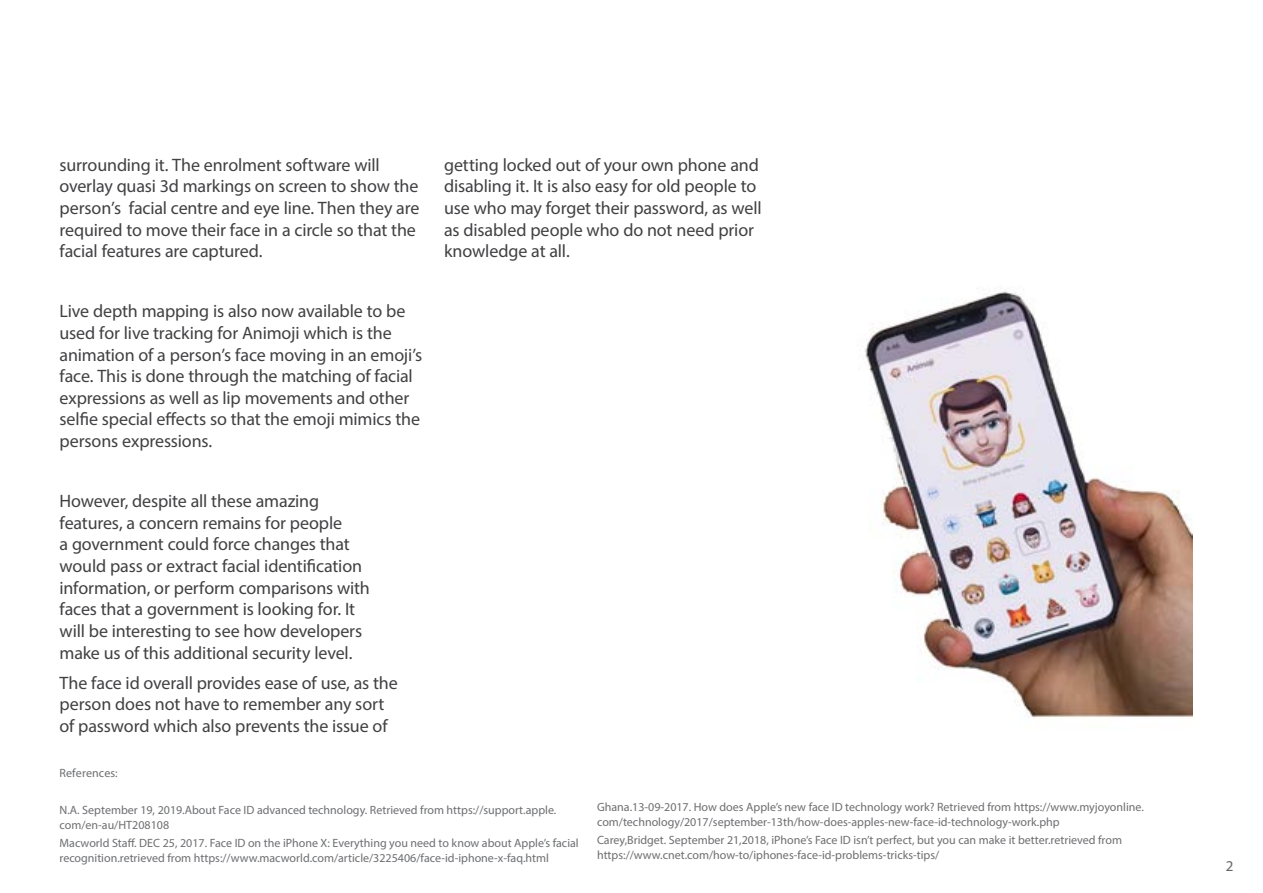
<style>
.page{position:relative;width:1263px;height:893px;background:#fff}
.page>*{position:absolute;margin:0;border:0;box-sizing:border-box;transform-origin:0 0}
.t1{font:18px/21.6px "Myriad Pro";letter-spacing:-.01em;color:#414042}
.t2{font:15px "Myriad Pro";color:#636466}
.t3{font:12px/14.4px "Myriad Pro";color:#6d6e71}
</style>
<div class="page">
<img style="left:865px;top:288px;width:327px;height:430px">
<p class="t1" style="left:60px;top:154px;width:361px">surrounding it. The enrolment software will overlay quasi 3d markings on screen to show the person’s facial centre and eye line. Then they are required to move their face in a circle so that the facial features are captured.</p>
<p class="t1" style="left:60px;top:300px;width:364px">Live depth mapping is also now available to be used for live tracking for Animoji which is the animation of a person’s face moving in an emoji’s face. This is done through the matching of facial expressions as well as lip movements and other selfie special effects so that the emoji mimics the persons expressions.</p>
<p class="t1" style="left:60px;top:490px;width:312px">However, despite all these amazing features, a concern remains for people<br>a government could force changes that would pass or extract facial identification information, or perform comparisons with faces that a government is looking for. It will be interesting to see how developers make us of this additional security level.</p>
<p class="t1" style="left:60px;top:671px;width:340px">The face id overall provides ease of use, as the person does not have to remember any sort of password which also prevents the issue of</p>
<p class="t1" style="left:444px;top:154px;width:319px">getting locked out of your own phone and disabling it. It is also easy for old people to use who may forget their password, as well as disabled people who do not need prior knowledge at all.</p>
<p class="t3" style="left:60px;top:765px;width:60px">References:</p>
<p class="t3" style="left:60px;top:803px;width:498px">N.A. September 19, 2019.About Face ID advanced technology. Retrieved from https://support.apple. com/en-au/HT208108</p>
<p class="t3" style="left:60px;top:836px;width:521px">Macworld Staff. DEC 25, 2017. Face ID on the iPhone X: Everything you need to know about Apple’s facial recognition.retrieved from https://www.macworld.com/article/3225406/face-id-iphone-x-faq.html</p>
<p class="t3" style="left:597px;top:800px;width:548px">Ghana.13-09-2017. How does Apple’s new face ID technology work? Retrieved from https://www.myjoyonline. com/technology/2017/september-13th/how-does-apples-new-face-id-technology-work.php</p>
<p class="t3" style="left:597px;top:833px;width:526px">Carey,Bridget. September 21,2018, iPhone’s Face ID isn’t perfect, but you can make it better.retrieved from https://www.cnet.com/how-to/iphones-face-id-problems-tricks-tips/</p>
<p class="t2" style="left:1226px;top:857px;width:9px">2</p>
</div>
